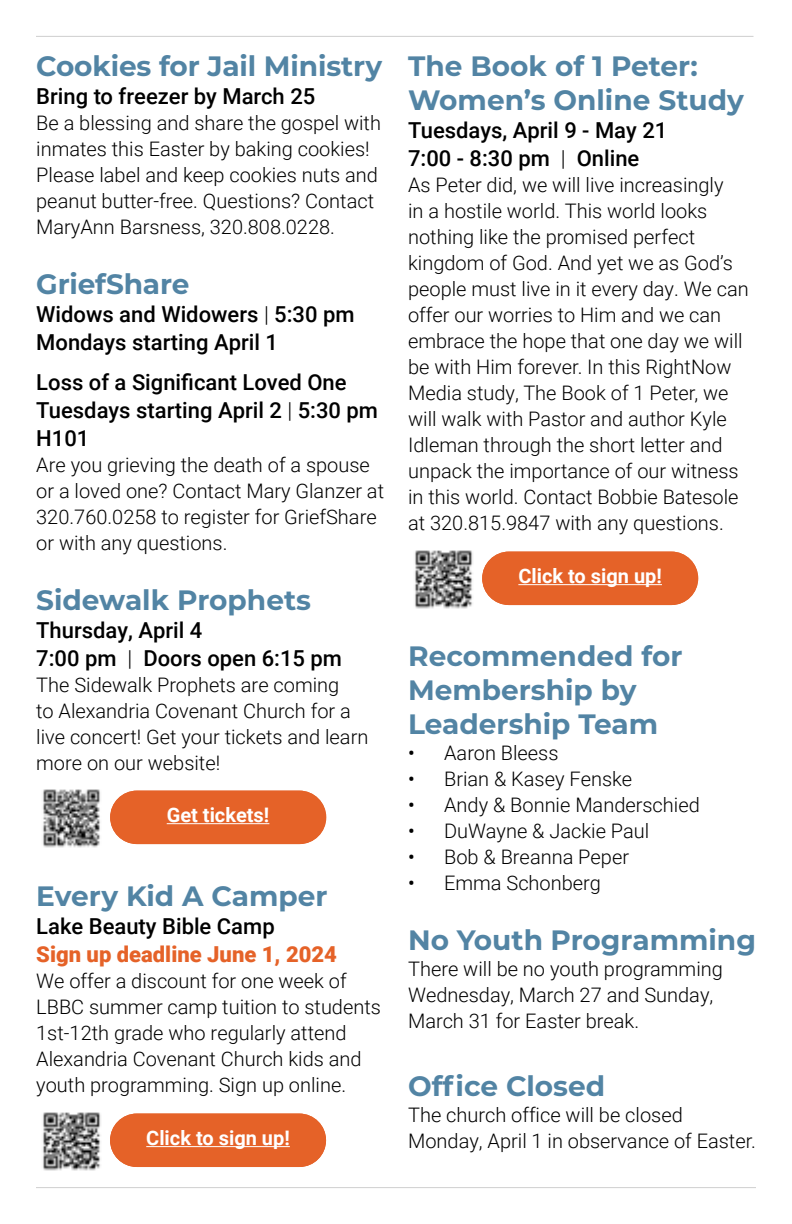
<style>
.page{position:relative;width:792px;height:1224px;background:#fff}
.page>*{position:absolute;margin:0;border:0;box-sizing:border-box;transform-origin:0 0}
.t1{font:700 28px/34px "Montserrat";color:#5284a4}
.t2{font:500 22px/28px "Roboto";color:#000}
.t3{font:700 22px "Roboto";color:#fff}
.t4{font:900 22px "Roboto";color:#e56228}
.t5{font:300 20px/26px "Roboto";color:#000}
.t6{font:700 20px "Roboto";color:#fff}
.s1{font-weight:300}
.s2{font-weight:400}
</style>
<div class="page">
<hr style="left:36px;top:36px;width:718px;height:1px;background:#000">
<hr style="left:36px;top:1187px;width:720px;height:1px;background:#000">
<img style="left:42px;top:789px;width:58px;height:59px">
<img style="left:415px;top:550px;width:58px;height:59px">
<img style="left:43px;top:1112px;width:58px;height:59px">
<div style="left:110px;top:791px;width:216px;height:53px;background:#e56228;border-radius:27px"></div>
<hr style="left:167px;top:823px;width:102px;height:1px;background:#fff">
<div style="left:110px;top:1114px;width:216px;height:53px;background:#e56228;border-radius:27px"></div>
<hr style="left:146px;top:1146px;width:144px;height:1px;background:#fff">
<div style="left:482px;top:552px;width:216px;height:53px;background:#e56228;border-radius:27px"></div>
<hr style="left:518px;top:584px;width:144px;height:1px;background:#fff">
<h1 class="t1" style="left:36px;top:48px;width:347px">Cookies for Jail Ministry</h1>
<p class="t2" style="left:36px;top:82px;width:281px">Bring to freezer by March 25</p>
<p class="t5" style="left:36px;top:109px;width:346px">Be a blessing and share the gospel with inmates this Easter by baking cookies!<br>Please label and keep cookies nuts and peanut butter-free. Questions? Contact MaryAnn Barsness, 320.808.0228.</p>
<h1 class="t1" style="left:36px;top:266px;width:155px">GriefShare</h1>
<p class="t2" style="left:36px;top:300px;width:320px">Widows and Widowers <span class="s1">|</span> 5:30 pm<br>Mondays starting April 1</p>
<p class="t2" style="left:36px;top:368px;width:343px">Loss of a Significant Loved One<br>Tuesdays starting April 2 <span class="s1">|</span> 5:30 pm<br>H101</p>
<p class="t5" style="left:36px;top:451px;width:349px">Are you grieving the death of a spouse or a loved one? Contact Mary Glanzer at 320.760.0258 to register for GriefShare or with any questions.</p>
<h1 class="t1" style="left:36px;top:582px;width:276px">Sidewalk Prophets</h1>
<p class="t2" style="left:36px;top:616px;width:307px">Thursday, April 4<br>7:00 pm <span class="s1">|</span> Doors open 6:15 pm</p>
<p class="t5" style="left:36px;top:671px;width:334px">The Sidewalk Prophets are coming<br>to Alexandria Covenant Church for a live concert! Get your tickets and learn more on our website!</p>
<p class="t6" style="left:167px;top:801px;width:104px">Get tickets!</p>
<p class="t3" style="left:162px;top:801px;width:114px">Get tickets!</p>
<h1 class="t1" style="left:36px;top:878px;width:293px">Every Kid A Camper</h1>
<p class="t2" style="left:36px;top:912px;width:240px">Lake Beauty Bible Camp</p>
<p class="t4" style="left:36px;top:939px;width:302px">Sign up deadline June 1, 2024</p>
<p class="t5" style="left:36px;top:967px;width:346px">We offer a discount for one week of LBBC summer camp tuition to students 1st-12th grade who regularly attend Alexandria Covenant Church kids and youth programming. Sign up online.</p>
<p class="t6" style="left:146px;top:1124px;width:145px">Click to sign up!</p>
<p class="t3" style="left:139px;top:1124px;width:159px">Scan to sign up!</p>
<h1 class="t1" style="left:408px;top:48px;width:337px">The Book of 1 Peter:<br>Women’s Online Study</h1>
<p class="t2" style="left:408px;top:116px;width:261px">Tuesdays, April 9 - May 21<br>7:00 - 8:30 pm <span class="s1">|</span> Online</p>
<p class="t5" style="left:408px;top:171px;width:342px">As Peter did, we will live increasingly<br>in a hostile world. This world looks nothing like the promised perfect kingdom of God. And yet we as God’s people must live in it every day. We can offer our worries to Him and we can embrace the hope that one day we will be with Him forever. In this RightNow Media study, The Book of 1 Peter, we will walk with Pastor and author Kyle Idleman through the short letter and unpack the importance of our witness in this world. Contact Bobbie Batesole at 320.815.9847 with any questions.</p>
<p class="t6" style="left:518px;top:562px;width:145px">Click to sign up!</p>
<p class="t3" style="left:511px;top:562px;width:159px">Scan to sign up!</p>
<h1 class="t1" style="left:408px;top:638px;width:276px">Recommended for<br>Membership by<br>Leadership Team</h1>
<p class="t5" style="left:408px;top:739px;width:152px"><span class="s2">•</span> Aaron Bleess</p>
<p class="t5" style="left:408px;top:765px;width:226px"><span class="s2">•</span> Brian &amp; Kasey Fenske</p>
<p class="t5" style="left:408px;top:791px;width:293px"><span class="s2">•</span> Andy &amp; Bonnie Manderschied</p>
<p class="t5" style="left:408px;top:817px;width:243px"><span class="s2">•</span> DuWayne &amp; Jackie Paul</p>
<p class="t5" style="left:408px;top:843px;width:222px"><span class="s2">•</span> Bob &amp; Breanna Peper</p>
<p class="t5" style="left:408px;top:869px;width:194px"><span class="s2">•</span> Emma Schonberg</p>
<h1 class="t1" style="left:408px;top:922px;width:349px">No Youth Programming</h1>
<p class="t5" style="left:408px;top:955px;width:316px">There will be no youth programming<br>Wednesday, March 27 and Sunday,<br>March 31 for Easter break.</p>
<h1 class="t1" style="left:408px;top:1068px;width:199px">Office Closed</h1>
<p class="t5" style="left:408px;top:1101px;width:349px">The church office will be closed<br>Monday, April 1 in observance of Easter.</p>
</div>
